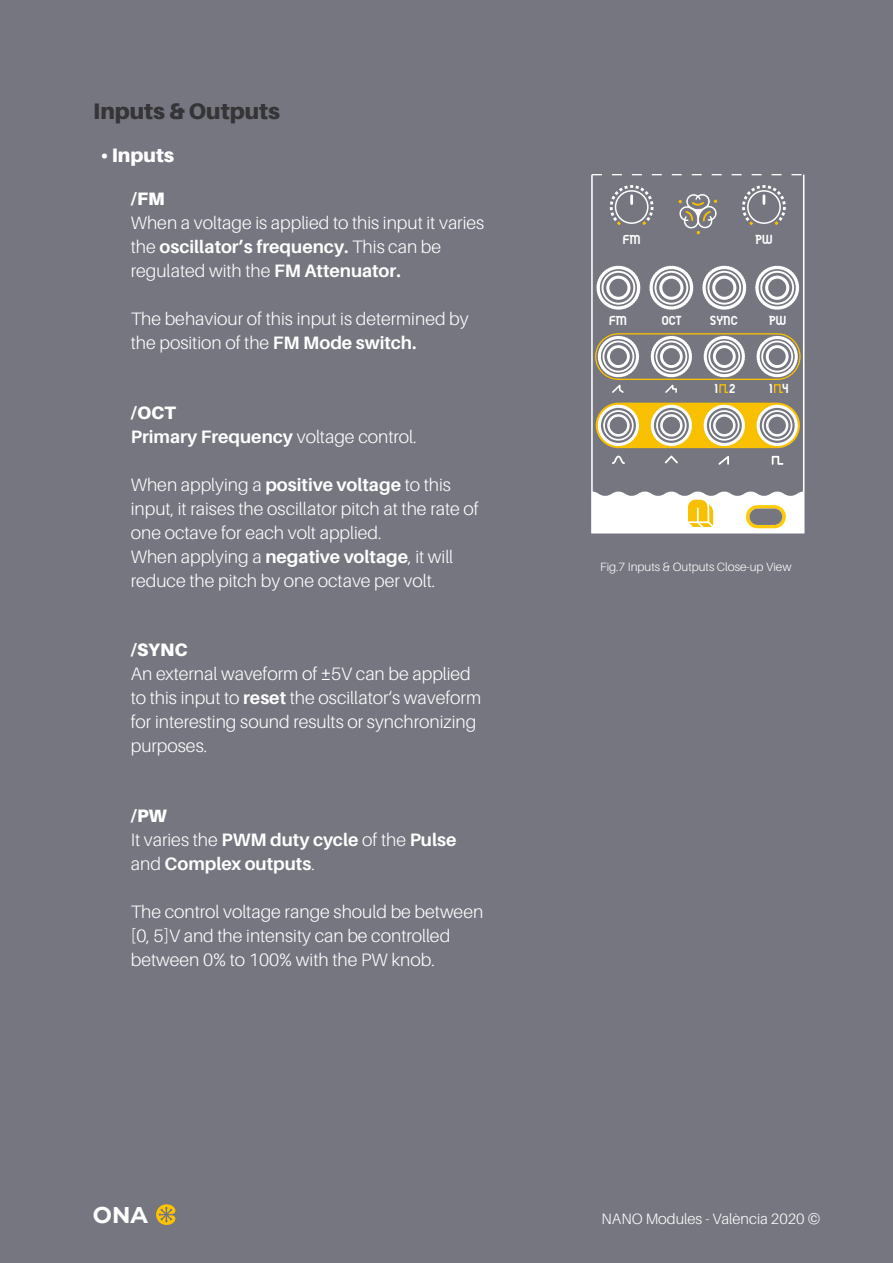
<style>
.page{position:relative;width:893px;height:1263px;background:#757680}
.page>*{position:absolute;margin:0;border:0;box-sizing:border-box;transform-origin:0 0}
.t1{font:700 22.8px "Montserrat";color:#fff}
.t2{font:900 22.5px "Aileron";color:#353436}
.t3{font:900 19.5px "Aileron";color:#fff}
.t4{font:300 18px/24px "Aileron";color:#fff}
.t5{font:700 18px/24px "Aileron";color:#fff}
.t6{font:900 18px "Aileron";color:#fff}
.t7{font:300 15px "Aileron";color:#fff}
.t8{font:13.05px "Gilbert Bold Preview 4";color:#fff}
.t9{font:300 12px "Aileron";color:#fff}
.s1{font-weight:700}
.s2{font-weight:900}
.s3{font-weight:300}
.s4{font-family:"Montserrat";font-weight:400}
</style>
<div class="page">
<svg style="left:156px;top:1204px;width:20px;height:21px"></svg>
<div style="left:591px;top:174px;width:213px;height:359px;background:#757680;border:2px solid #fff"></div>
<div style="left:596px;top:403px;width:204px;height:45px;background:#f8c000;border-radius:23px"></div>
<div style="left:595px;top:333px;width:206px;height:47px;border:1px solid #f8c000;border-radius:23px"></div>
<svg style="left:592px;top:492px;width:212px;height:41px;background:#f8f2e0"></svg>
<div style="left:749px;top:508px;width:33px;height:17px;background:#757680;border-radius:8px"></div>
<svg style="left:665px;top:456px;width:13px;height:7px"></svg>
<svg style="left:718px;top:456px;width:11px;height:9px"></svg>
<svg style="left:612px;top:456px;width:13px;height:8px"></svg>
<svg style="left:772px;top:456px;width:11px;height:9px"></svg>
<svg style="left:678px;top:194px;width:40px;height:41px"></svg>
<svg style="left:610px;top:185px;width:43px;height:40px"></svg>
<svg style="left:742px;top:185px;width:44px;height:40px"></svg>
<svg style="left:596px;top:265px;width:45px;height:45px"></svg>
<div style="left:598px;top:267px;width:41px;height:41px;border:2px solid #fff;border-radius:50%"></div>
<div style="left:601px;top:271px;width:34px;height:34px;border:2px solid #fff;border-radius:50%"></div>
<div style="left:606px;top:276px;width:24px;height:24px;border:2px solid #fff;border-radius:50%"></div>
<div style="left:607px;top:277px;width:22px;height:22px;border:2px solid #fff;border-radius:50%"></div>
<svg style="left:649px;top:265px;width:45px;height:45px"></svg>
<div style="left:651px;top:267px;width:41px;height:41px;border:2px solid #fff;border-radius:50%"></div>
<div style="left:654px;top:271px;width:34px;height:34px;border:2px solid #fff;border-radius:50%"></div>
<div style="left:659px;top:276px;width:24px;height:24px;border:2px solid #fff;border-radius:50%"></div>
<div style="left:660px;top:277px;width:22px;height:22px;border:2px solid #fff;border-radius:50%"></div>
<svg style="left:702px;top:265px;width:45px;height:45px"></svg>
<div style="left:704px;top:267px;width:41px;height:41px;border:2px solid #fff;border-radius:50%"></div>
<div style="left:707px;top:271px;width:34px;height:34px;border:2px solid #fff;border-radius:50%"></div>
<div style="left:712px;top:276px;width:24px;height:24px;border:2px solid #fff;border-radius:50%"></div>
<div style="left:713px;top:277px;width:22px;height:22px;border:2px solid #fff;border-radius:50%"></div>
<svg style="left:755px;top:265px;width:45px;height:45px"></svg>
<div style="left:757px;top:267px;width:41px;height:41px;border:2px solid #fff;border-radius:50%"></div>
<div style="left:760px;top:271px;width:34px;height:34px;border:2px solid #fff;border-radius:50%"></div>
<div style="left:765px;top:276px;width:24px;height:24px;border:2px solid #fff;border-radius:50%"></div>
<div style="left:766px;top:277px;width:22px;height:22px;border:2px solid #fff;border-radius:50%"></div>
<svg style="left:597px;top:334px;width:43px;height:59px"></svg>
<div style="left:599px;top:337px;width:39px;height:39px;border:2px solid #fff;border-radius:50%"></div>
<div style="left:602px;top:341px;width:32px;height:31px;border:2px solid #fff;border-radius:50%"></div>
<div style="left:607px;top:345px;width:23px;height:23px;border:2px solid #fff;border-radius:50%"></div>
<div style="left:608px;top:346px;width:21px;height:21px;border:2px solid #fff;border-radius:50%"></div>
<svg style="left:597px;top:403px;width:43px;height:45px"></svg>
<svg style="left:600px;top:407px;width:37px;height:37px"></svg>
<div style="left:599px;top:406px;width:39px;height:39px;border:2px solid #fff;border-radius:50%"></div>
<svg style="left:604px;top:411px;width:29px;height:29px"></svg>
<div style="left:603px;top:410px;width:31px;height:31px;border:2px solid #fff;border-radius:50%"></div>
<div style="left:608px;top:415px;width:21px;height:21px;background:#f5f5f5;border-radius:50%"></div>
<div style="left:607px;top:414px;width:23px;height:23px;border:2px solid #fff;border-radius:50%"></div>
<div style="left:609px;top:416px;width:19px;height:19px;background:#757680;border-radius:50%"></div>
<div style="left:608px;top:415px;width:21px;height:21px;border:2px solid #fff;border-radius:50%"></div>
<svg style="left:650px;top:402px;width:43px;height:47px"></svg>
<svg style="left:653px;top:407px;width:37px;height:37px"></svg>
<div style="left:652px;top:406px;width:39px;height:39px;border:2px solid #fff;border-radius:50%"></div>
<svg style="left:657px;top:411px;width:29px;height:29px"></svg>
<div style="left:656px;top:410px;width:31px;height:31px;border:2px solid #fff;border-radius:50%"></div>
<div style="left:661px;top:415px;width:21px;height:21px;background:#f7f7f7;border-radius:50%"></div>
<div style="left:660px;top:414px;width:23px;height:23px;border:2px solid #fff;border-radius:50%"></div>
<div style="left:662px;top:416px;width:19px;height:19px;background:#757680;border-radius:50%"></div>
<div style="left:661px;top:415px;width:20px;height:21px;border:2px solid #fff;border-radius:50%"></div>
<svg style="left:703px;top:404px;width:42px;height:43px"></svg>
<svg style="left:706px;top:407px;width:37px;height:37px"></svg>
<div style="left:705px;top:406px;width:39px;height:39px;border:2px solid #fff;border-radius:50%"></div>
<svg style="left:710px;top:411px;width:29px;height:29px"></svg>
<div style="left:709px;top:410px;width:30px;height:31px;border:2px solid #fff;border-radius:50%"></div>
<div style="left:714px;top:415px;width:21px;height:21px;background:#f6f6f7;border-radius:50%"></div>
<div style="left:713px;top:414px;width:22px;height:23px;border:2px solid #fff;border-radius:50%"></div>
<div style="left:715px;top:416px;width:19px;height:19px;background:#757680;border-radius:50%"></div>
<div style="left:714px;top:415px;width:20px;height:21px;border:2px solid #fff;border-radius:50%"></div>
<svg style="left:756px;top:402px;width:43px;height:47px"></svg>
<svg style="left:759px;top:407px;width:37px;height:37px"></svg>
<div style="left:758px;top:406px;width:38px;height:39px;border:2px solid #fff;border-radius:50%"></div>
<svg style="left:763px;top:411px;width:28px;height:29px"></svg>
<div style="left:762px;top:410px;width:30px;height:31px;border:2px solid #fff;border-radius:50%"></div>
<div style="left:767px;top:415px;width:21px;height:21px;background:#f8f8f9;border-radius:50%"></div>
<div style="left:766px;top:414px;width:22px;height:23px;border:2px solid #fff;border-radius:50%"></div>
<div style="left:768px;top:416px;width:19px;height:19px;background:#757680;border-radius:50%"></div>
<div style="left:767px;top:415px;width:20px;height:21px;border:2px solid #fff;border-radius:50%"></div>
<svg style="left:650px;top:333px;width:43px;height:60px"></svg>
<div style="left:652px;top:337px;width:39px;height:39px;border:2px solid #fff;border-radius:50%"></div>
<div style="left:655px;top:341px;width:32px;height:31px;border:2px solid #fff;border-radius:50%"></div>
<div style="left:660px;top:345px;width:23px;height:23px;border:2px solid #fff;border-radius:50%"></div>
<div style="left:661px;top:346px;width:21px;height:21px;border:2px solid #fff;border-radius:50%"></div>
<svg style="left:703px;top:334px;width:43px;height:59px"></svg>
<div style="left:705px;top:337px;width:39px;height:39px;border:2px solid #fff;border-radius:50%"></div>
<div style="left:708px;top:341px;width:32px;height:31px;border:2px solid #fff;border-radius:50%"></div>
<div style="left:713px;top:345px;width:23px;height:23px;border:2px solid #fff;border-radius:50%"></div>
<div style="left:714px;top:346px;width:21px;height:21px;border:2px solid #fff;border-radius:50%"></div>
<svg style="left:756px;top:333px;width:43px;height:60px"></svg>
<div style="left:758px;top:337px;width:38px;height:39px;border:2px solid #fff;border-radius:50%"></div>
<div style="left:761px;top:341px;width:32px;height:31px;border:2px solid #fff;border-radius:50%"></div>
<div style="left:766px;top:345px;width:23px;height:23px;border:2px solid #fff;border-radius:50%"></div>
<div style="left:767px;top:346px;width:20px;height:21px;border:2px solid #fff;border-radius:50%"></div>
<svg style="left:592px;top:174px;width:212px;height:1px"></svg>
<p class="t2" style="left:93px;top:98px;width:188px">Inputs &amp; Outputs</p>
<p class="t3" style="left:101px;top:144px;width:75px">• Inputs</p>
<p class="t6" style="left:131px;top:188px;width:35px">/FM</p>
<p class="t4" style="left:131px;top:211px;width:355px">When a voltage is applied to this input it varies the <span class="s1">oscillator’s frequency.</span> This can be regulated with the <span class="s1">FM Attenuator.</span></p>
<p class="t4" style="left:131px;top:307px;width:339px">The behaviour of this input is determined by the position of the <span class="s1">FM Mode switch.</span></p>
<p class="t5" style="left:131px;top:401px;width:287px"><span class="s2">/OCT<br></span>Primary Frequency <span class="s3">voltage control.</span></p>
<p class="t4" style="left:131px;top:473px;width:349px">When applying a <span class="s1">positive voltage</span> to this input, it raises the oscillator pitch at the rate of one octave for each volt applied.<br>When applying a <span class="s1">negative voltage</span>, it will reduce the pitch by one octave per volt.</p>
<p class="t4" style="left:131px;top:638px;width:352px"><span class="s2">/SYNC<br></span>An external waveform of <span class="s4">±</span>5V can be applied to this input to <span class="s1">reset</span> the oscillator‘s waveform for interesting sound results or synchronizing purposes.</p>
<p class="t5" style="left:131px;top:804px;width:327px"><span class="s2">/PW<br></span><span class="s3">It varies the</span> PWM duty cycle <span class="s3">of the</span> Pulse <span class="s3">and</span> Complex outputs<span class="s3">.</span></p>
<p class="t4" style="left:131px;top:900px;width:354px">The control voltage range should be between [0, 5]V and the intensity can be controlled between 0% to 100% with the PW knob.</p>
<p class="t1" style="left:93px;top:1199px;width:56px">ONA</p>
<p class="t8" style="left:623px;top:228px;width:19px">FM</p>
<p class="t8" style="left:755px;top:228px;width:19px">PW</p>
<p class="t8" style="left:609px;top:309px;width:19px">FM</p>
<p class="t8" style="left:662px;top:309px;width:21px">OCT</p>
<p class="t8" style="left:710px;top:309px;width:29px">SYNC</p>
<p class="t8" style="left:769px;top:309px;width:19px">PW</p>
<p class="t8" style="left:714px;top:377px;width:22px">1 2</p>
<p class="t8" style="left:769px;top:377px;width:21px">1 4</p>
<p class="t9" style="left:600px;top:560px;width:193px">Fig.7 Inputs &amp; Outputs Close-up View</p>
<p class="t7" style="left:602px;top:1210px;width:220px">NANO Modules - València 2020 ©</p>
</div>
